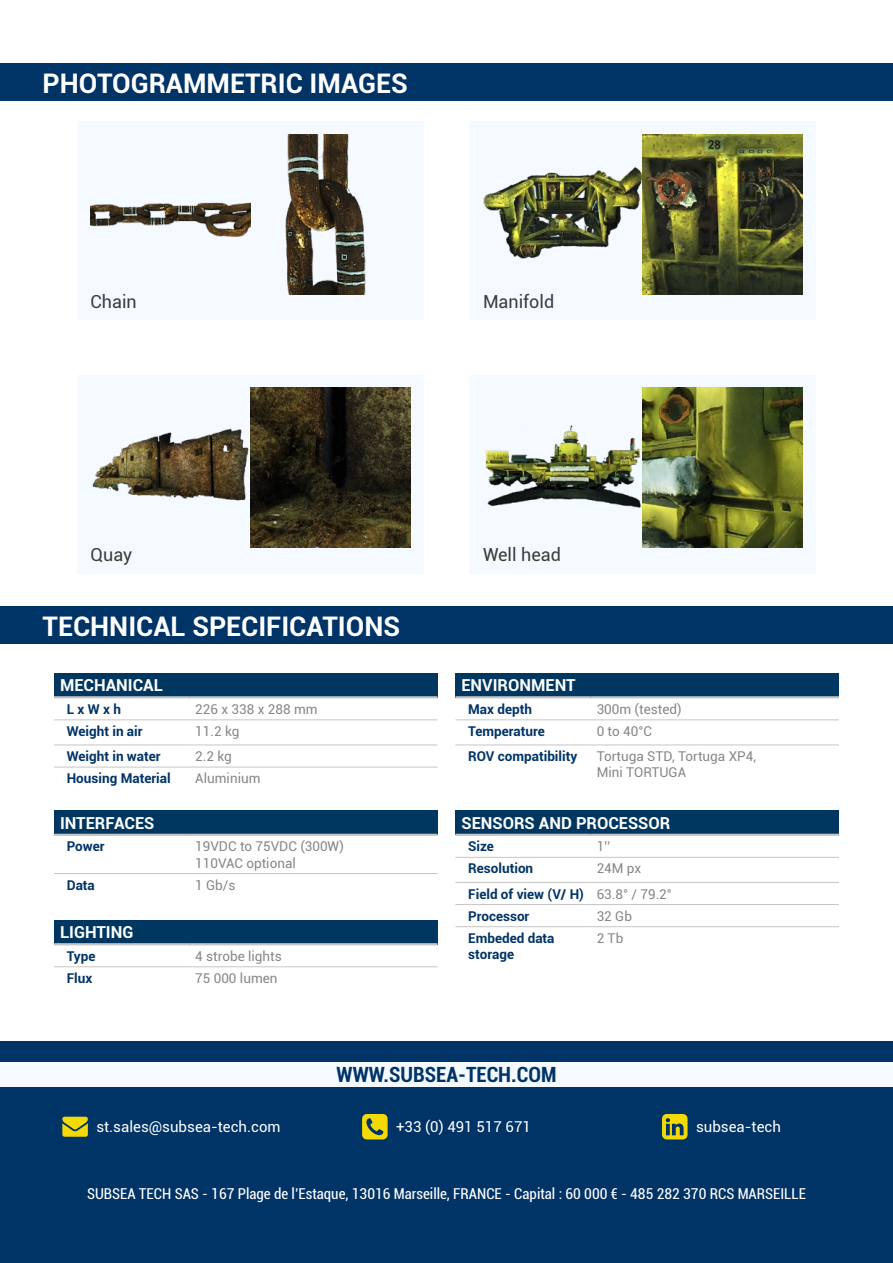
<style>
.page{position:relative;width:893px;height:1263px;background:#fff}
.page>*{position:absolute;margin:0;border:0;box-sizing:border-box;transform-origin:0 0}
.t1{font:700 27px "Roboto";color:#fff}
.t2{font:700 condensed 21px "Roboto";color:#036}
.t3{font:18px "Roboto";color:#3c3c3b}
.t4{font:700 16.5px "Roboto";color:#fff}
.t5{font:condensed 15px "Roboto";color:#fff}
.t6{font:15px "Roboto";color:#fff}
.t7{font:13.5px/16.2px "Roboto";color:#878787}
.t8{font:700 13.5px/16.2px "Roboto";color:#036}
.s1{font-weight:700;color:#036}
</style>
<div class="page">
<div style="left:77px;top:122px;width:347px;height:198px;background:#f4faff"></div>
<div style="left:469px;top:122px;width:347px;height:198px;background:#f4faff"></div>
<div style="left:469px;top:375px;width:347px;height:198px;background:#f4faff"></div>
<div style="left:77px;top:375px;width:347px;height:198px;background:#f4faff"></div>
<div style="left:0;top:1042px;width:893px;height:221px;background:#036"></div>
<div style="left:0;top:1062px;width:893px;height:24px;background:#f4faff"></div>
<svg style="left:62px;top:1117px;width:26px;height:20px"></svg>
<svg style="left:362px;top:1114px;width:26px;height:25px"></svg>
<svg style="left:662px;top:1114px;width:25px;height:25px"></svg>
<div style="left:0;top:64px;width:893px;height:37px;background:#036"></div>
<div style="left:0;top:607px;width:893px;height:37px;background:#036"></div>
<img style="left:91px;top:134px;width:275px;height:160px">
<img style="left:92px;top:428px;width:157px;height:73px">
<img style="left:250px;top:388px;width:160px;height:159px">
<img style="left:483px;top:161px;width:160px;height:106px">
<img style="left:643px;top:134px;width:159px;height:160px">
<img style="left:485px;top:414px;width:158px;height:107px">
<img style="left:643px;top:388px;width:159px;height:159px">
<div style="left:54px;top:673px;width:383px;height:24px;background:#003761"></div>
<hr style="left:54px;top:696px;width:135px;height:2px;background:#c6c6c6">
<hr style="left:189px;top:696px;width:248px;height:2px;background:#c6c6c6">
<hr style="left:189px;top:720px;width:248px;height:1px;background:#c6c6c6">
<hr style="left:54px;top:745px;width:135px;height:1px;background:#c6c6c6">
<hr style="left:189px;top:745px;width:248px;height:1px;background:#c6c6c6">
<hr style="left:54px;top:767px;width:135px;height:1px;background:#c6c6c6">
<hr style="left:189px;top:767px;width:248px;height:1px;background:#c6c6c6">
<hr style="left:54px;top:720px;width:135px;height:1px;background:#c6c6c6">
<div style="left:54px;top:810px;width:383px;height:25px;background:#003761"></div>
<hr style="left:54px;top:834px;width:135px;height:2px;background:#c6c6c6">
<hr style="left:189px;top:834px;width:248px;height:2px;background:#c6c6c6">
<hr style="left:189px;top:873px;width:248px;height:1px;background:#c6c6c6">
<hr style="left:54px;top:873px;width:135px;height:1px;background:#c6c6c6">
<div style="left:54px;top:920px;width:383px;height:24px;background:#003761"></div>
<hr style="left:54px;top:943px;width:135px;height:2px;background:#c6c6c6">
<hr style="left:189px;top:943px;width:248px;height:2px;background:#c6c6c6">
<hr style="left:189px;top:966px;width:248px;height:1px;background:#c6c6c6">
<hr style="left:54px;top:966px;width:135px;height:1px;background:#c6c6c6">
<div style="left:455px;top:810px;width:384px;height:25px;background:#003761"></div>
<hr style="left:455px;top:834px;width:136px;height:2px;background:#c6c6c6">
<hr style="left:591px;top:834px;width:248px;height:2px;background:#c6c6c6">
<hr style="left:591px;top:857px;width:248px;height:1px;background:#c6c6c6">
<hr style="left:455px;top:882px;width:136px;height:1px;background:#c6c6c6">
<hr style="left:591px;top:882px;width:248px;height:1px;background:#c6c6c6">
<hr style="left:455px;top:904px;width:136px;height:1px;background:#c6c6c6">
<hr style="left:591px;top:904px;width:248px;height:1px;background:#c6c6c6">
<hr style="left:455px;top:926px;width:136px;height:1px;background:#c6c6c6">
<hr style="left:591px;top:926px;width:248px;height:1px;background:#c6c6c6">
<hr style="left:455px;top:857px;width:136px;height:1px;background:#c6c6c6">
<div style="left:455px;top:673px;width:384px;height:24px;background:#003761"></div>
<hr style="left:455px;top:696px;width:136px;height:2px;background:#c6c6c6">
<hr style="left:591px;top:696px;width:248px;height:2px;background:#c6c6c6">
<hr style="left:591px;top:720px;width:248px;height:1px;background:#c6c6c6">
<hr style="left:455px;top:745px;width:136px;height:1px;background:#c6c6c6">
<hr style="left:591px;top:745px;width:248px;height:1px;background:#c6c6c6">
<hr style="left:455px;top:720px;width:136px;height:1px;background:#c6c6c6">
<h1 class="t1" style="left:43px;top:64px;width:367px">PHOTOGRAMMETRIC IMAGES</h1>
<h3 class="t3" style="left:91px;top:288px;width:48px">Chain</h3>
<h3 class="t3" style="left:483px;top:288px;width:73px">Manifold</h3>
<h3 class="t3" style="left:91px;top:542px;width:43px">Quay</h3>
<h1 class="t1" style="left:43px;top:607px;width:359px">TECHNICAL SPECIFICATIONS</h1>
<p class="t4" style="left:60px;top:674px;width:104px">MECHANICAL</p>
<p class="t8" style="left:67px;top:700px;width:56px">L x W x h</p>
<p class="t7" style="left:195px;top:700px;width:124px">226 x 338 x 288 mm</p>
<p class="t8" style="left:67px;top:722px;width:77px">Weight in air</p>
<p class="t7" style="left:195px;top:722px;width:46px">11.2 kg</p>
<p class="t8" style="left:67px;top:748px;width:95px">Weight in water</p>
<p class="t7" style="left:195px;top:748px;width:38px">2.2 kg</p>
<p class="t8" style="left:67px;top:770px;width:105px">Housing Material</p>
<p class="t7" style="left:195px;top:770px;width:67px">Aluminium</p>
<p class="t4" style="left:60px;top:811px;width:96px">INTERFACES</p>
<p class="t8" style="left:67px;top:838px;width:39px">Power</p>
<p class="t7" style="left:195px;top:838px;width:150px">19VDC to 75VDC (300W)<br>110VAC optional</p>
<p class="t8" style="left:67px;top:876px;width:30px">Data</p>
<p class="t7" style="left:195px;top:876px;width:42px">1 Gb/s</p>
<p class="t4" style="left:60px;top:921px;width:75px">LIGHTING</p>
<p class="t8" style="left:67px;top:947px;width:30px">Type</p>
<p class="t7" style="left:195px;top:947px;width:88px">4 strobe lights</p>
<p class="t8" style="left:67px;top:969px;width:27px">Flux</p>
<p class="t7" style="left:195px;top:969px;width:84px">75 000 lumen</p>
<h3 class="t3" style="left:483px;top:542px;width:79px">Well head</h3>
<p class="t4" style="left:461px;top:674px;width:116px">ENVIRONMENT</p>
<p class="t8" style="left:468px;top:700px;width:65px">Max depth</p>
<p class="t7" style="left:597px;top:700px;width:86px">300m (tested)</p>
<p class="t8" style="left:468px;top:722px;width:78px">Temperature</p>
<p class="t7" style="left:597px;top:722px;width:57px">0 to 40°C</p>
<p class="t8" style="left:468px;top:748px;width:111px">ROV compatibility</p>
<p class="t7" style="left:597px;top:748px;width:161px">Tortuga STD, Tortuga XP4,<br>Mini TORTUGA</p>
<p class="t4" style="left:461px;top:811px;width:210px">SENSORS AND PROCESSOR</p>
<p class="t8" style="left:468px;top:838px;width:27px">Size</p>
<p class="t7" style="left:597px;top:838px;width:15px">1’’</p>
<p class="t8" style="left:468px;top:860px;width:66px">Resolution</p>
<p class="t7" style="left:468px;top:856px;width:205px;line-height:25px;text-indent:128px">24M px<br><span class="s1">Field of view (V/ H)</span> 63.8° / 79.2°</p>
<p class="t8" style="left:468px;top:907px;width:63px">Processor</p>
<p class="t7" style="left:597px;top:907px;width:37px">32 Gb</p>
<p class="t8" style="left:468px;top:929px;width:88px">Embeded data storage</p>
<p class="t7" style="left:597px;top:929px;width:28px">2 Tb</p>
<h2 class="t2" style="left:337px;top:1060px;width:221px">WWW.SUBSEA-TECH.COM</h2>
<p class="t6" style="left:96px;top:1116px;width:186px">st.sales@subsea-tech.com</p>
<p class="t6" style="left:396px;top:1116px;width:136px">+33 (0) 491 517 671</p>
<p class="t6" style="left:696px;top:1116px;width:86px">subsea-tech</p>
<p class="t5" style="left:87px;top:1183px;width:720px">SUBSEA TECH SAS - 167 Plage de l’Estaque, 13016 Marseille, FRANCE - Capital : 60 000 € - 485 282 370 RCS MARSEILLE</p>
</div>
